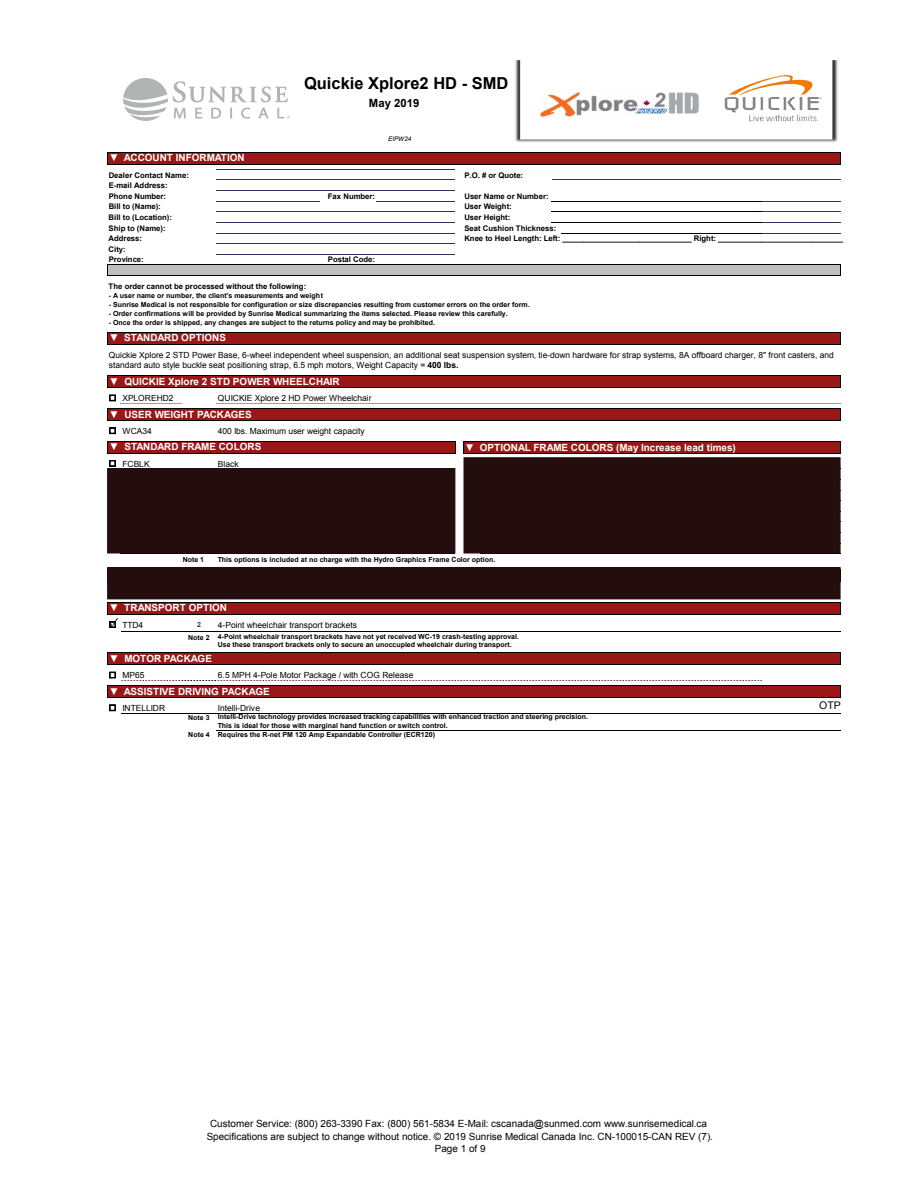
<style>
.page{position:relative;width:918px;height:1188px;background:#fff}
.page>*{position:absolute;margin:0;border:0;box-sizing:border-box;transform-origin:0 0}
.t1{font:700 16.5px "Arial";color:#000}
.t2{font:700 11.4px "Arial";color:#000}
.t3{font:10.5px "Arial";color:#000}
.t4{font:700 9.9px "Arial";color:#fff}
.t5{font:9.9px/12.3px "Arial";color:#000;text-align:center}
.t6{font:8.4px/10.6px "Arial";letter-spacing:-.005em;color:#000}
.t7{font:700 7.8px/10.6px "Arial";color:#000}
.t8{font:700 7.05px/8.4px "Arial";color:#000}
.t9{font:700 7.05px "Arial";color:#2b3960}
.t10{font:italic 6.3px "Arial";color:#000}
.s1{font-weight:700}
</style>
<div class="page">
<div style="left:108px;top:152px;width:732px;height:12px;background:#991717"></div>
<div style="left:108px;top:265px;width:732px;height:11px;background:#bfbfbf"></div>
<div style="left:108px;top:332px;width:732px;height:12px;background:#991717"></div>
<div style="left:108px;top:376px;width:732px;height:12px;background:#991717"></div>
<div style="left:108px;top:408px;width:732px;height:13px;background:#991717"></div>
<div style="left:108px;top:441px;width:347px;height:12px;background:#991717"></div>
<div style="left:463px;top:441px;width:377px;height:12px;background:#991717"></div>
<div style="left:108px;top:602px;width:732px;height:12px;background:#991717"></div>
<div style="left:108px;top:653px;width:732px;height:12px;background:#991717"></div>
<div style="left:108px;top:685px;width:732px;height:13px;background:#991717"></div>
<svg style="left:109px;top:395px;width:7px;height:6px"></svg>
<svg style="left:109px;top:428px;width:7px;height:6px"></svg>
<svg style="left:109px;top:460px;width:7px;height:7px"></svg>
<svg style="left:109px;top:705px;width:7px;height:6px"></svg>
<hr style="left:216px;top:180px;width:239px;height:1px;background:#2b3960">
<hr style="left:216px;top:201px;width:104px;height:1px;background:#2b3960">
<hr style="left:376px;top:201px;width:79px;height:1px;background:#2b3960">
<hr style="left:552px;top:201px;width:210px;height:1px;background:#000">
<hr style="left:216px;top:212px;width:239px;height:1px;background:#2b3960">
<hr style="left:552px;top:212px;width:210px;height:1px;background:#000">
<hr style="left:216px;top:222px;width:239px;height:1px;background:#2b3960">
<hr style="left:552px;top:222px;width:210px;height:1px;background:#000">
<hr style="left:216px;top:233px;width:239px;height:1px;background:#2b3960">
<hr style="left:561px;top:233px;width:201px;height:1px;background:#000">
<svg style="left:107px;top:152px;width:1px;height:13px"></svg>
<svg style="left:107px;top:332px;width:1px;height:13px"></svg>
<hr style="left:121px;top:403px;width:60px;height:1px;background:#bfbfbf">
<svg style="left:107px;top:375px;width:1px;height:13px"></svg>
<svg style="left:107px;top:408px;width:1px;height:13px"></svg>
<hr style="left:108px;top:441px;width:347px;height:1px;background:#000">
<hr style="left:108px;top:453px;width:347px;height:1px;background:#000">
<hr style="left:121px;top:554px;width:334px;height:1px;background:#000">
<svg style="left:107px;top:441px;width:1px;height:12px"></svg>
<hr style="left:121px;top:680px;width:60px;height:1px;background:#bfbfbf">
<hr style="left:181px;top:680px;width:36px;height:1px;background:#bfbfbf">
<svg style="left:107px;top:652px;width:1px;height:13px"></svg>
<svg style="left:107px;top:685px;width:1px;height:13px"></svg>
<svg style="left:455px;top:441px;width:1px;height:12px"></svg>
<hr style="left:108px;top:152px;width:733px;height:1px;background:#000">
<hr style="left:108px;top:164px;width:733px;height:1px;background:#000">
<hr style="left:216px;top:169px;width:239px;height:1px;background:#2b3960">
<hr style="left:552px;top:180px;width:288px;height:1px;background:#2b3960">
<hr style="left:216px;top:190px;width:239px;height:1px;background:#2b3960">
<hr style="left:762px;top:201px;width:78px;height:1px;background:#2b3960">
<hr style="left:762px;top:212px;width:78px;height:1px;background:#2b3960">
<hr style="left:762px;top:222px;width:78px;height:1px;background:#2b3960">
<hr style="left:762px;top:233px;width:78px;height:1px;background:#2b3960">
<hr style="left:216px;top:243px;width:239px;height:1px;background:#2b3960">
<hr style="left:216px;top:254px;width:239px;height:1px;background:#2b3960">
<hr style="left:108px;top:265px;width:733px;height:1px;background:#000">
<hr style="left:108px;top:275px;width:733px;height:1px;background:#000">
<hr style="left:108px;top:332px;width:733px;height:1px;background:#000">
<hr style="left:108px;top:344px;width:733px;height:1px;background:#000">
<hr style="left:108px;top:375px;width:733px;height:1px;background:#000">
<hr style="left:108px;top:387px;width:733px;height:1px;background:#000">
<hr style="left:216px;top:403px;width:624px;height:1px;background:#bfbfbf">
<hr style="left:108px;top:408px;width:733px;height:1px;background:#000">
<hr style="left:108px;top:420px;width:733px;height:1px;background:#000">
<hr style="left:463px;top:441px;width:378px;height:1px;background:#000">
<hr style="left:463px;top:453px;width:378px;height:1px;background:#000">
<hr style="left:480px;top:554px;width:360px;height:1px;background:#000">
<hr style="left:108px;top:602px;width:733px;height:1px;background:#000">
<hr style="left:108px;top:614px;width:733px;height:1px;background:#000">
<hr style="left:108px;top:652px;width:733px;height:1px;background:#000">
<hr style="left:108px;top:664px;width:733px;height:1px;background:#000">
<hr style="left:217px;top:680px;width:545px;height:1px;background:#bfbfbf">
<hr style="left:108px;top:685px;width:733px;height:1px;background:#000">
<hr style="left:108px;top:697px;width:733px;height:1px;background:#000">
<hr style="left:121px;top:713px;width:719px;height:1px;background:#000">
<hr style="left:216px;top:730px;width:624px;height:1px;background:#000">
<img style="left:515px;top:60px;width:323px;height:82px">
<img style="left:706px;top:69px;width:132px;height:59px">
<img style="left:539px;top:91px;width:162px;height:27px">
<hr style="left:121px;top:631px;width:719px;height:1px;background:#000">
<svg style="left:123px;top:78px;width:167px;height:43px"></svg>
<div style="left:107px;top:468px;width:348px;height:86px;background:#240d0d;border:2px solid #250d0d"></div>
<div style="left:464px;top:457px;width:377px;height:97px;background:#240d0d;border:2px solid #250d0d"></div>
<div style="left:107px;top:567px;width:734px;height:32px;background:#240d0d"></div>
<svg style="left:107px;top:602px;width:11px;height:26px"></svg>
<svg style="left:109px;top:672px;width:7px;height:6px"></svg>
<h1 class="t1" style="left:304px;top:72px;width:206px">Quickie Xplore2 HD - SMD</h1>
<h2 class="t2" style="left:369px;top:95px;width:52px">May 2019</h2>
<h3 class="t4" style="left:109px;top:151px;width:137px">▼ ACCOUNT INFORMATION</h3>
<p class="t7" style="left:109px;top:170px;width:82px">Dealer Contact Name:<br>E-mail Address:<br>Phone Number:</p>
<p class="t7" style="left:109px;top:202px;width:65px">Bill to (Name):<br>Bill to (Location):<br>Ship to (Name):<br>Address:<br>City:</p>
<p class="t7" style="left:109px;top:255px;width:37px">Province:</p>
<p class="t7" style="left:109px;top:281px;width:199px">The order cannot be processed without the following:</p>
<p class="t10" style="left:388px;top:134px;width:25px">EIPW24</p>
<p class="t7" style="left:328px;top:191px;width:49px">Fax Number:</p>
<p class="t7" style="left:328px;top:255px;width:49px">Postal Code:</p>
<p class="t7" style="left:464px;top:170px;width:60px">P.O. # or Quote:</p>
<p class="t7" style="left:464px;top:191px;width:94px">User Name or Number:<br>User Weight:<br>User Height:<br>Seat Cushion Thickness:</p>
<p class="t7" style="left:464px;top:233px;width:380px">Knee to Heel Length: Left: ______________________________ Right: _____________________________</p>
<p class="t8" style="left:109px;top:292px;width:216px">- A user name or number, the client’s measurements and weight</p>
<p class="t8" style="left:109px;top:300px;width:423px">- Sunrise Medical is not responsible for configuration or size discrepancies resulting from customer errors on the order form.</p>
<p class="t8" style="left:109px;top:309px;width:400px">- Order confirmations will be provided by Sunrise Medical summarizing the items selected. Please review this carefully.</p>
<p class="t8" style="left:109px;top:318px;width:328px">- Once the order is shipped, any changes are subject to the returns policy and may be prohibited.</p>
<h3 class="t4" style="left:109px;top:331px;width:118px">▼ STANDARD OPTIONS</h3>
<p class="t6" style="left:109px;top:349px;width:727px">Quickie Xplore 2 STD Power Base, 6-wheel independent wheel suspension, an additional seat suspension system, tie-down hardware for strap systems, 8A offboard charger, 8" front casters, and standard auto style buckle seat positioning strap, 6.5 mph motors, Weight Capacity = <span class="s1">400 lbs.</span></p>
<h3 class="t4" style="left:109px;top:375px;width:232px">▼ QUICKIE Xplore 2 STD POWER WHEELCHAIR</h3>
<p class="t6" style="left:109px;top:393px;width:66px">☐ XPLOREHD2</p>
<p class="t6" style="left:218px;top:393px;width:155px">QUICKIE Xplore 2 HD Power Wheelchair</p>
<p class="t6" style="left:109px;top:426px;width:44px">☐ WCA34</p>
<p class="t6" style="left:218px;top:426px;width:148px">400 lbs. Maximum user weight capacity</p>
<h3 class="t4" style="left:109px;top:408px;width:144px">▼ USER WEIGHT PACKAGES</h3>
<h3 class="t4" style="left:109px;top:440px;width:154px">▼ STANDARD FRAME COLORS</h3>
<p class="t6" style="left:109px;top:458px;width:42px">☐ FCBLK</p>
<p class="t6" style="left:218px;top:458px;width:22px">Black</p>
<h3 class="t4" style="left:465px;top:441px;width:273px">▼ OPTIONAL FRAME COLORS (May Increase lead times)</h3>
<p class="t8" style="left:183px;top:555px;width:23px">Note 1</p>
<p class="t8" style="left:218px;top:555px;width:279px">This options is included at no charge with the Hydro Graphics Frame Color option.</p>
<h3 class="t4" style="left:109px;top:601px;width:119px">▼ TRANSPORT OPTION</h3>
<p class="t6" style="left:109px;top:619px;width:36px">☐ TTD4</p>
<p class="t9" style="left:197px;top:620px;width:5px">2</p>
<p class="t6" style="left:218px;top:619px;width:141px">4-Point wheelchair transport brackets</p>
<p class="t8" style="left:218px;top:633px;width:303px;text-indent:-30px">Note 2 4-Point wheelchair transport brackets have not yet received WC-19 crash-testing approval.<br>Use these transport brackets only to secure an unoccupied wheelchair during transport.</p>
<h3 class="t4" style="left:109px;top:652px;width:104px">▼ MOTOR PACKAGE</h3>
<p class="t6" style="left:122px;top:670px;width:24px">MP65</p>
<h3 class="t4" style="left:109px;top:685px;width:162px">▼ ASSISTIVE DRIVING PACKAGE</h3>
<p class="t6" style="left:218px;top:670px;width:197px">6.5 MPH 4-Pole Motor Package / with COG Release</p>
<p class="t6" style="left:109px;top:703px;width:58px">☐ INTELLIDR</p>
<p class="t6" style="left:218px;top:702px;width:44px">Intelli-Drive</p>
<p class="t8" style="left:188px;top:713px;width:401px">Note 3 Intelli-Drive technology provides increased tracking capabilities with enhanced traction and steering precision.</p>
<p class="t8" style="left:218px;top:722px;width:232px">This is ideal for those with marginal hand function or switch control.</p>
<p class="t8" style="left:188px;top:730px;width:248px">Note 4 Requires the R-net PM 120 Amp Expandable Controller (ECR120)</p>
<h3 class="t3" style="left:819px;top:698px;width:23px">OTP</h3>
<h3 class="t5" style="left:207px;top:1118px;width:508px">Customer Service: (800) 263-3390 Fax: (800) 561-5834 E-Mail: cscanada@sunmed.com www.sunrisemedical.ca<br>Specifications are subject to change without notice. © 2019 Sunrise Medical Canada Inc. CN-100015-CAN REV (7).<br>Page 1 of 9</h3>
</div>
